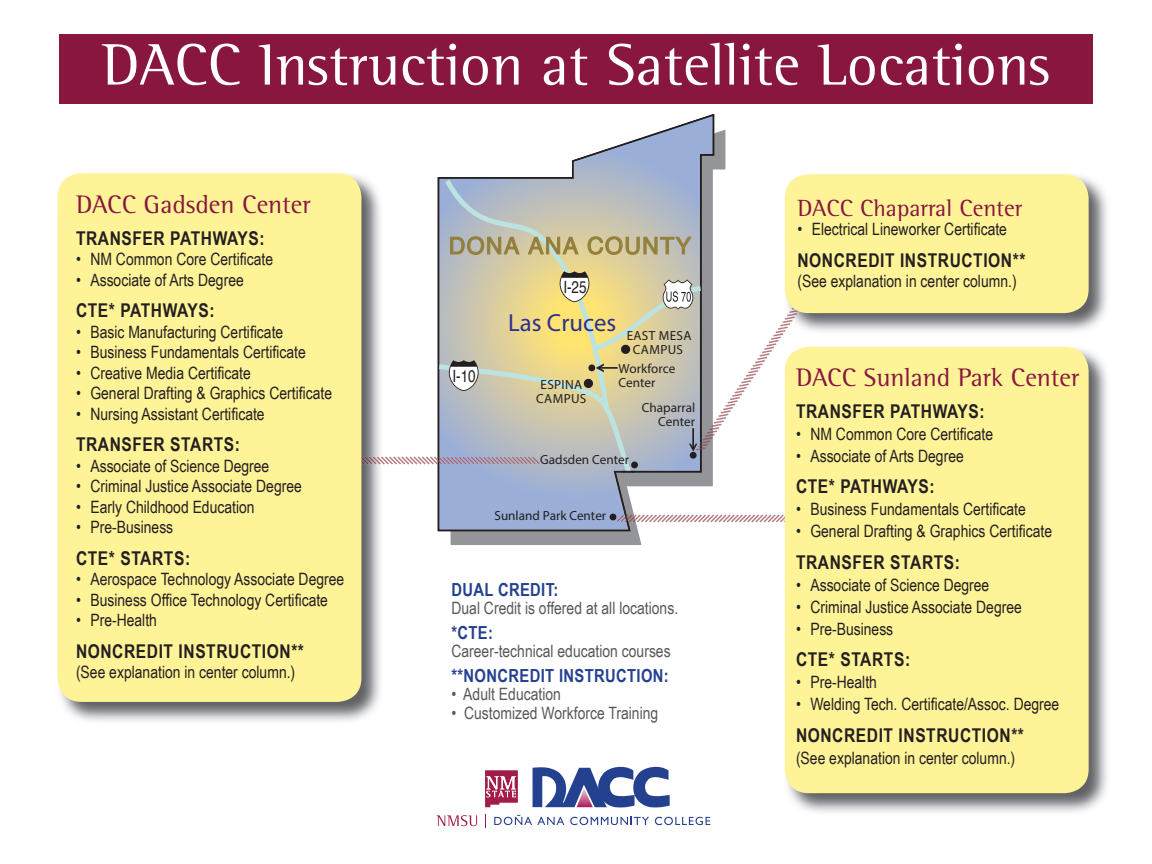
<style>
.page{position:relative;width:1152px;height:864px;background:#fff}
.page>*{position:absolute;margin:0;border:0;box-sizing:border-box;transform-origin:0 0}
.t1{font:60px "Rotis Semi Serif Std";color:#fff}
.t2{font:26px "Rotis Semi Serif Std";color:#88163f}
.t3{font:24.8px "Myriad Pro";color:#2e3092}
.t4{font:24px "Rotis Semi Serif Std";color:#88163f}
.t5{font:23.2px "Helvetica";letter-spacing:.05em;color:#937f3a}
.t6{font:700 19px "Arial Narrow";letter-spacing:.03em;color:#231f20}
.t7{font:700 18px "Arial Narrow";letter-spacing:.02em;color:#24418f}
.t8{font:17px "Arial Narrow";color:#231f20}
.t9{font:17px "Arial Narrow";color:#57585a}
.t10{font:17px "Helvetica";color:#231f20;scale:.8 1}
.t11{font:13.2px/14px "Myriad Pro";color:#231f20;text-align:right}
.t12{font:13.2px/14px "Myriad Pro";letter-spacing:.025em;color:#231f20;text-align:center}
</style>
<div class="page">
<div style="left:59px;top:34px;width:1034px;height:70px;background:#88163f"></div>
<svg style="left:485px;top:815px;width:1px;height:13px"></svg>
<svg style="left:494px;top:815px;width:70px;height:10px"></svg>
<svg style="left:570px;top:817px;width:79px;height:8px"></svg>
<svg style="left:655px;top:817px;width:55px;height:8px"></svg>
<svg style="left:436px;top:815px;width:41px;height:11px"></svg>
<svg style="left:533px;top:766px;width:137px;height:42px"></svg>
<svg style="left:485px;top:770px;width:33px;height:37px"></svg>
<svg style="left:451px;top:130px;width:274px;height:415px;fill:#939598"></svg>
<svg style="left:438px;top:114px;width:276px;height:417px"></svg>
<svg style="left:441px;top:174px;width:171px;height:97px;background:#bdc0b9"></svg>
<svg style="left:450px;top:236px;width:70px;height:19px"></svg>
<svg style="left:528px;top:237px;width:51px;height:17px"></svg>
<svg style="left:588px;top:236px;width:104px;height:19px;background:#bdb490"></svg>
<svg style="left:383px;top:271px;width:401px;height:207px"></svg>
<img style="left:57px;top:173px;width:324px;height:548px">
<img style="left:361px;top:456px;width:22px;height:8px">
<div style="left:58px;top:173px;width:303px;height:529px;background:#fff398;border-radius:24px"></div>
<img style="left:784px;top:346px;width:323px;height:466px">
<svg style="left:610px;top:514px;width:175px;height:8px"></svg>
<div style="left:785px;top:347px;width:304px;height:446px;background:#fff398;border-radius:24px"></div>
<img style="left:784px;top:174px;width:323px;height:157px">
<img style="left:784px;top:306px;width:18px;height:26px">
<div style="left:785px;top:174px;width:304px;height:139px;background:#fff398;border-radius:24px"></div>
<h1 class="t1" style="left:102px;top:29px;width:950px">DACC Instruction at Satellite Locations</h1>
<h2 class="t2" style="left:76px;top:189px;width:236px">DACC Gadsden Center</h2>
<p class="t6" style="left:76px;top:224px;width:190px">TRANSFER PATHWAYS:</p>
<p class="t8" style="left:76px;top:247px;width:199px">• NM Common Core Certificate</p>
<p class="t8" style="left:76px;top:267px;width:169px">• Associate of Arts Degree</p>
<p class="t6" style="left:76px;top:296px;width:140px">CTE* PATHWAYS:</p>
<p class="t8" style="left:76px;top:319px;width:209px">• Basic Manufacturing Certificate</p>
<p class="t8" style="left:76px;top:340px;width:231px">• Business Fundamentals Certificate</p>
<p class="t8" style="left:76px;top:360px;width:176px">• Creative Media Certificate</p>
<p class="t8" style="left:76px;top:381px;width:258px">• General Drafting &amp; Graphics Certificate</p>
<p class="t8" style="left:76px;top:401px;width:190px">• Nursing Assistant Certificate</p>
<p class="t6" style="left:76px;top:430px;width:166px">TRANSFER STARTS:</p>
<p class="t8" style="left:76px;top:453px;width:195px">• Associate of Science Degree</p>
<p class="t8" style="left:76px;top:474px;width:227px">• Criminal Justice Associate Degree</p>
<p class="t8" style="left:76px;top:494px;width:180px">• Early Childhood Education</p>
<p class="t8" style="left:76px;top:515px;width:99px">• Pre-Business</p>
<p class="t6" style="left:76px;top:544px;width:116px">CTE* STARTS:</p>
<p class="t8" style="left:76px;top:567px;width:270px">• Aerospace Technology Associate Degree</p>
<p class="t8" style="left:76px;top:587px;width:254px">• Business Office Technology Certificate</p>
<p class="t8" style="left:76px;top:608px;width:83px">• Pre-Health</p>
<p class="t6" style="left:76px;top:637px;width:230px">NONCREDIT INSTRUCTION**</p>
<p class="t8" style="left:76px;top:660px;width:221px">(See explanation in center column.)</p>
<h3 class="t5" style="left:449px;top:228px;width:244px">DONA ANA COUNTY</h3>
<p class="t10" style="left:563px;top:274px;width:31px">I-25</p>
<p class="t10" style="left:453px;top:363px;width:31px">I-10</p>
<h3 class="t3" style="left:508px;top:307px;width:185px">Las Cruces <sub>EAST</sub> <sub>MESA</sub></h3>
<p class="t11" style="left:633px;top:343px;width:52px">CAMPUS</p>
<p class="t12" style="left:536px;top:377px;width:52px">ESPINA<br>CAMPUS</p>
<p class="t11" style="left:618px;top:362px;width:58px;text-align:left">Workforce<br>Center</p>
<p class="t11" style="left:642px;top:400px;width:55px">Chaparral<br>Center</p>
<p class="t11" style="left:540px;top:452px;width:90px">Gadsden Center</p>
<p class="t11" style="left:494px;top:509px;width:113px">Sunland Park Center</p>
<p class="t7" style="left:451px;top:576px;width:109px">DUAL CREDIT:</p>
<p class="t9" style="left:451px;top:596px;width:228px">Dual Credit is offered at all locations.</p>
<p class="t7" style="left:451px;top:619px;width:43px">*CTE:</p>
<p class="t9" style="left:451px;top:639px;width:221px">Career-technical education courses</p>
<p class="t7" style="left:451px;top:662px;width:219px">**NONCREDIT INSTRUCTION:</p>
<p class="t9" style="left:451px;top:682px;width:111px">• Adult Education</p>
<p class="t9" style="left:451px;top:700px;width:208px">• Customized Workforce Training</p>
<h3 class="t4" style="left:797px;top:194px;width:227px">DACC Chaparral Center</h3>
<p class="t8" style="left:797px;top:216px;width:211px">• Electrical Lineworker Certificate</p>
<p class="t6" style="left:797px;top:245px;width:230px">NONCREDIT INSTRUCTION**</p>
<p class="t8" style="left:797px;top:269px;width:221px">(See explanation in center column.)</p>
<h2 class="t2" style="left:796px;top:362px;width:285px">DACC Sunland Park Center</h2>
<p class="t6" style="left:796px;top:397px;width:190px">TRANSFER PATHWAYS:</p>
<p class="t8" style="left:796px;top:421px;width:199px">• NM Common Core Certificate</p>
<p class="t8" style="left:796px;top:443px;width:169px">• Associate of Arts Degree</p>
<p class="t6" style="left:796px;top:472px;width:140px">CTE* PATHWAYS:</p>
<p class="t8" style="left:796px;top:497px;width:231px">• Business Fundamentals Certificate</p>
<p class="t8" style="left:796px;top:519px;width:258px">• General Drafting &amp; Graphics Certificate</p>
<p class="t6" style="left:796px;top:548px;width:166px">TRANSFER STARTS:</p>
<p class="t8" style="left:796px;top:572px;width:195px">• Associate of Science Degree</p>
<p class="t8" style="left:796px;top:594px;width:227px">• Criminal Justice Associate Degree</p>
<p class="t8" style="left:796px;top:616px;width:99px">• Pre-Business</p>
<p class="t6" style="left:796px;top:645px;width:116px">CTE* STARTS:</p>
<p class="t8" style="left:796px;top:670px;width:83px">• Pre-Health</p>
<p class="t8" style="left:796px;top:692px;width:265px">• Welding Tech. Certificate/Assoc. Degree</p>
<p class="t6" style="left:796px;top:721px;width:230px">NONCREDIT INSTRUCTION**</p>
<p class="t8" style="left:796px;top:745px;width:221px">(See explanation in center column.)</p>
</div>
